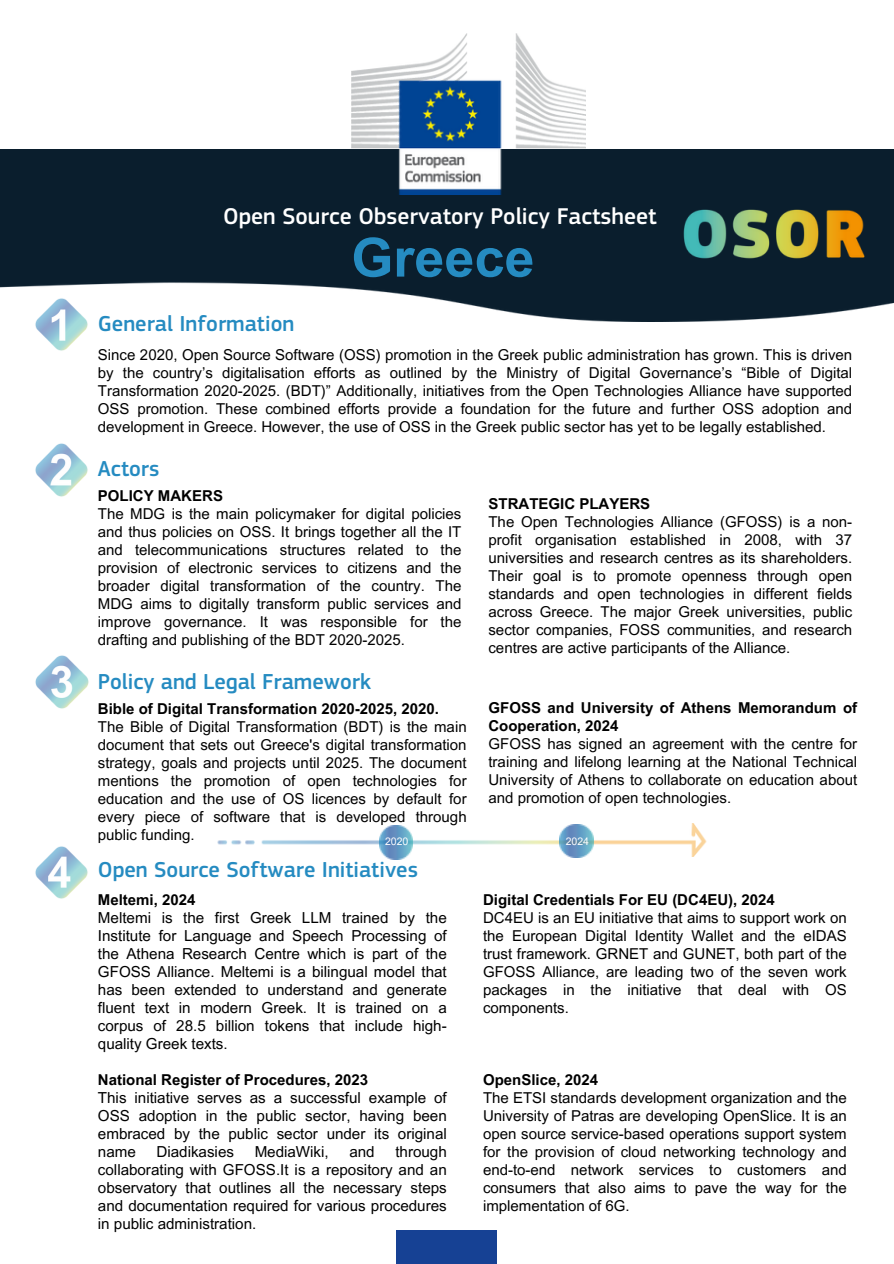
<style>
.page{position:relative;width:894px;height:1264px;background:#fff}
.page>*{position:absolute;margin:0;border:0;box-sizing:border-box;transform-origin:0 0}
.t1{font:700 54px "Arial MT Pro";color:#258bc1}
.t2{font:500 23.7px "EC Square Sans Pro";color:#fff}
.t3{font:500 22.5px "EC Square Sans Pro";color:#258bc1}
.t4{font:15.15px/18px "Arial MT Pro";color:#000;text-align:justify}
.t5{font:15px/18px "Arial MT Pro";color:#000}
.t6{font:700 15px "Arial MT Pro";color:#000}
.t7{font:10.5px "Arial MT Pro";color:#fff}
.s1{font-weight:700}
</style>
<div class="page">
<div style="left:396px;top:1230px;width:101px;height:33px;background:#164194"></div>
<img style="left:35px;top:321px;width:53px;height:30px">
<img style="left:35px;top:443px;width:53px;height:54px">
<img style="left:35px;top:655px;width:54px;height:54px">
<img style="left:35px;top:846px;width:53px;height:53px">
<img style="left:0;top:149px;width:893px;height:172px">
<img style="left:352px;top:34px;width:233px;height:161px">
<img style="left:217px;top:823px;width:490px;height:33px">
<img style="left:379px;top:825px;width:33px;height:34px">
<img style="left:559px;top:824px;width:34px;height:34px">
<img style="left:681px;top:207px;width:186px;height:54px">
<p class="t2" style="left:223px;top:202px;width:435px">Open Source Observatory Policy Factsheet</p>
<p class="t1" style="left:351px;top:237px;width:185px">Greece</p>
<h2 class="t3" style="left:98px;top:310px;width:198px">General Information</h2>
<h2 class="t5" style="left:98px;top:348px;width:755px;text-align:justify">Since 2020, Open Source Software (OSS) promotion in the Greek public administration has grown. This is driven by the country’s digitalisation efforts as outlined by the Ministry of Digital Governance’s “Bible of Digital Transformation 2020-2025. (BDT)” Additionally, initiatives from the Open Technologies Alliance have supported OSS promotion. These combined efforts provide a foundation for the future and further OSS adoption and development in Greece. However, the use of OSS in the Greek public sector has yet to be legally established.</h2>
<h1 class="t3" style="left:98px;top:455px;width:63px">Actors</h1>
<p class="t5" style="left:98px;top:489px;width:365px"><span class="s1">POLICY MAKERS<br></span>The MDG is the main policymaker for digital policies and thus policies on OSS. It brings together all the IT and telecommunications structures related to the provision of electronic services to citizens and the broader digital transformation of the country. The MDG aims to digitally transform public services and improve governance. It was responsible for the drafting and publishing of the BDT 2020-2025.</p>
<p class="t3" style="left:98px;top:668px;width:274px">Policy and Legal Framework</p>
<h3 class="t5" style="left:488px;top:496px;width:365px"><span class="s1">STRATEGIC PLAYERS<br></span>The Open Technologies Alliance (GFOSS) is a non&shy;profit organisation established in 2008, with 37 universities and research centres as its shareholders.<br>Their goal is to promote openness through open standards and open technologies in different fields across Greece. The major Greek universities, public sector companies, FOSS communities, and research centres are active participants of the Alliance.</h3>
<p class="t5" style="left:488px;top:700px;width:370px"><span class="s1">GFOSS and University of Athens Memorandum of Cooperation, 2024<br></span>GFOSS has signed an agreement with the centre for training and lifelong learning at the National Technical University of Athens to collaborate on education about and promotion of open technologies.</p>
<h2 class="t5" style="left:98px;top:702px;width:370px"><span class="s1">Bible of Digital Transformation 2020-2025, 2020.<br></span>The Bible of Digital Transformation (BDT) is the main document that sets out Greece's digital transformation strategy, goals and projects until 2025. The document mentions the promotion of open technologies for education and the use of OS licences by default for every piece of software that is developed through public funding.</h2>
<h3 class="t7" style="left:385px;top:837px;width:25px">2020</h3>
<h3 class="t7" style="left:565px;top:837px;width:25px">2024</h3>
<p class="t3" style="left:98px;top:856px;width:321px">Open Source Software Initiatives</p>
<h3 class="t6" style="left:98px;top:894px;width:99px">Meltemi, 2024</h3>
<h3 class="t4" style="left:98px;top:910px;width:350px">Meltemi is the first Greek LLM trained by the Institute for Language and Speech Processing of the Athena Research Centre which is part of the GFOSS Alliance. Meltemi is a bilingual model that has been extended to understand and generate fluent text in modern Greek. It is trained on a corpus of 28.5 billion tokens that include high&shy;quality Greek texts.</h3>
<h3 class="t6" style="left:98px;top:1074px;width:271px">National Register of Procedures, 2023</h3>
<h3 class="t4" style="left:98px;top:1090px;width:350px">This initiative serves as a successful example of OSS adoption in the public sector, having been embraced by the public sector under its original name</h3>
<h3 class="t4" style="left:98px;top:1144px;width:350px;text-indent:297px">through collaborating with GFOSS.It is a repository and an observatory that outlines all the necessary steps and documentation required for various procedures in public administration.</h3>
<h3 class="t4" style="left:156px;top:1144px;width:79px">Diadikasies</h3>
<h3 class="t4" style="left:254px;top:1144px;width:76px">MediaWiki,</h3>
<h3 class="t4" style="left:349px;top:1144px;width:27px">and</h3>
<p class="t5" style="left:483px;top:892px;width:365px"><span class="s1">Digital Credentials For EU (DC4EU), 2024<br></span>DC4EU is an EU initiative that aims to support work on the European Digital Identity Wallet and the eIDAS trust framework. GRNET and GUNET, both part of the GFOSS Alliance, are leading two of the seven work packages in the initiative that deal with OS components.</p>
<h2 class="t5" style="left:483px;top:1072px;width:365px"><span class="s1">OpenSlice, 2024<br></span>The ETSI standards development organization and the University of Patras are developing OpenSlice. It is an open source service-based operations support system for the provision of cloud networking technology and end-to-end network services to customers and consumers that also aims to pave the way for the implementation of 6G.</h2>
</div>
